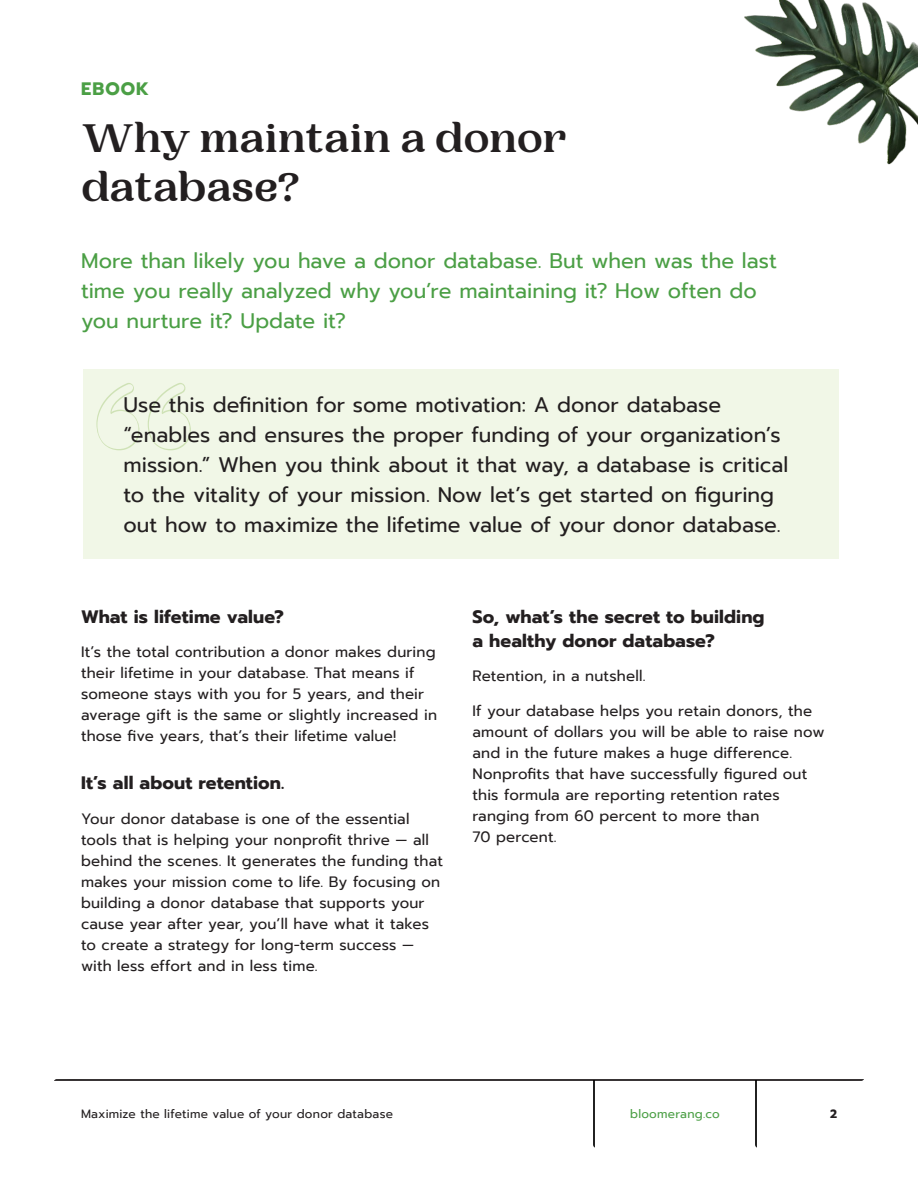
<style>
.page{position:relative;width:918px;height:1188px;background:#fff}
.page>*{position:absolute;margin:0;border:0;box-sizing:border-box;transform-origin:0 0}
.t1{font:700 42px/49.5px "PP Woodland";letter-spacing:-.005em;color:#231f20}
.t2{font:21px/30px "Prompt";color:#231f20}
.t3{font:21px/30px "Prompt";color:#4b9f45}
.t4{font:700 18px/24px "Prompt";letter-spacing:.005em;color:#231f20}
.t5{font:700 18px "Prompt";letter-spacing:.06em;color:#4b9f45}
.t6{font:15px/21px "Prompt";letter-spacing:.01em;color:#231f20}
.t7{font:12px "Prompt";letter-spacing:.02em;color:#231f20}
.t8{font:12px "Prompt";letter-spacing:.02em;color:#4b9f45}
.t9{font:700 12px "Prompt";color:#231f20}
</style>
<div class="page">
<img style="left:744px;top:0;width:174px;height:165px">
<svg style="left:54px;top:1079px;width:810px;height:69px"></svg>
<div style="left:83px;top:369px;width:756px;height:190px;background:#f1f7e7"></div>
<svg style="left:148px;top:383px;width:43px;height:67px"></svg>
<svg style="left:96px;top:383px;width:44px;height:67px"></svg>
<p class="t5" style="left:81px;top:75px;width:70px">EBOOK</p>
<h1 class="t1" style="left:81px;top:114px;width:487px">Why maintain a donor database?</h1>
<h2 class="t3" style="left:81px;top:246px;width:697px">More than likely you have a donor database. But when was the last time you really analyzed why you’re maintaining it? How often do you nurture it? Update it?</h2>
<p class="t2" style="left:123px;top:390px;width:666px">Use this definition for some motivation: A donor database “enables and ensures the proper funding of your organization’s mission.” When you think about it that way, a database is critical to the vitality of your mission. Now let’s get started on figuring out how to maximize the lifetime value of your donor database.</p>
<p class="t4" style="left:81px;top:604px;width:205px">What is lifetime value?</p>
<p class="t6" style="left:81px;top:641px;width:358px">It’s the total contribution a donor makes during their lifetime in your database. That means if someone stays with you for 5 years, and their average gift is the same or slightly increased in those five years, that’s their lifetime value!</p>
<p class="t4" style="left:81px;top:771px;width:205px">It’s all about retention.</p>
<p class="t6" style="left:81px;top:808px;width:363px">Your donor database is one of the essential tools that is helping your nonprofit thrive — all behind the scenes. It generates the funding that makes your mission come to life. By focusing on building a donor database that supports your cause year after year, you’ll have what it takes to create a strategy for long-term success — with less effort and in less time.</p>
<p class="t4" style="left:472px;top:604px;width:294px">So, what’s the secret to building a healthy donor database?</p>
<p class="t6" style="left:472px;top:665px;width:175px">Retention, in a nutshell.</p>
<p class="t6" style="left:472px;top:700px;width:354px">If your database helps you retain donors, the amount of dollars you will be able to raise now and in the future makes a huge difference.<br>Nonprofits that have successfully figured out this formula are reporting retention rates ranging from 60 percent to more than<br>70 percent.</p>
<p class="t7" style="left:81px;top:1106px;width:314px">Maximize the lifetime value of your donor database</p>
<p class="t8" style="left:630px;top:1106px;width:91px">bloomerang.co</p>
<p class="t9" style="left:830px;top:1105px;width:8px">2</p>
</div>
